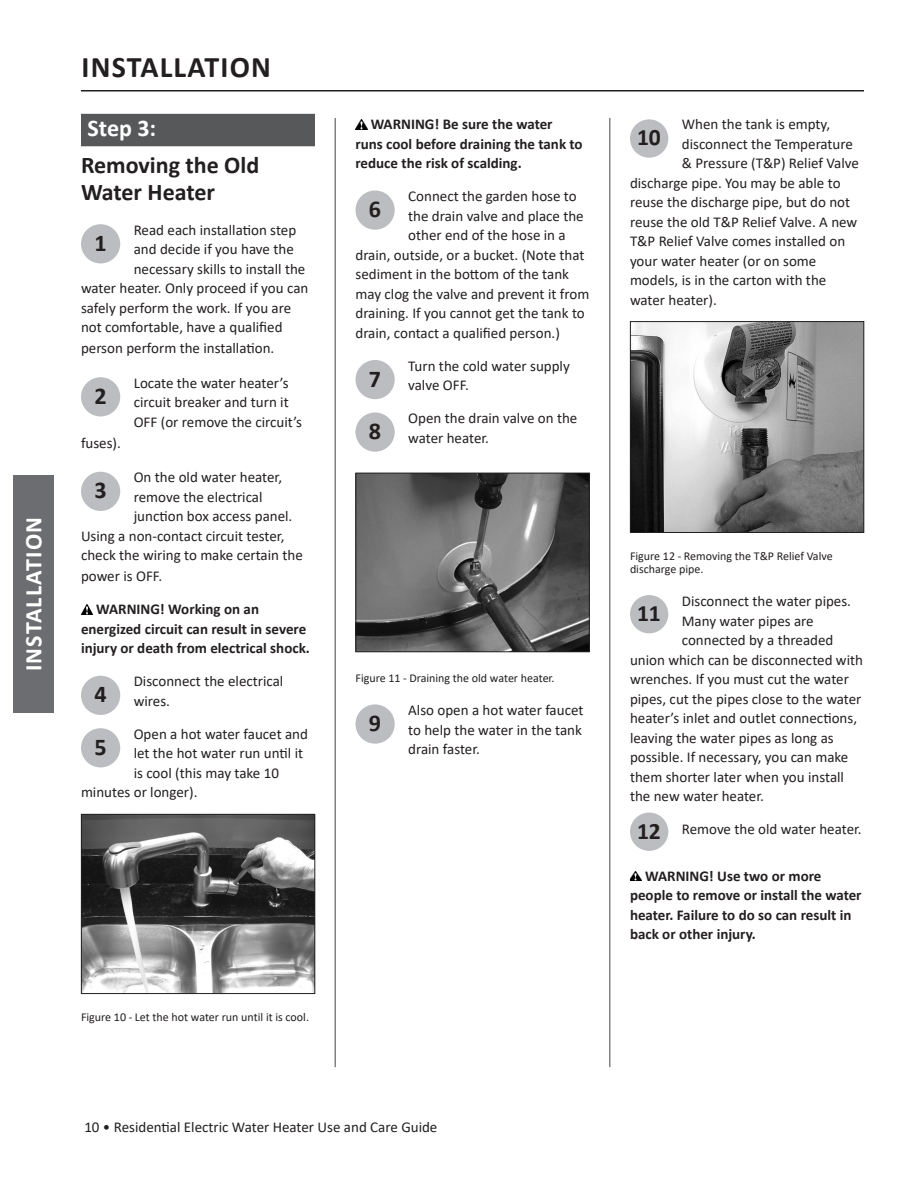
<style>
.page{position:relative;width:918px;height:1188px;background:#fff}
.page>*{position:absolute;margin:0;border:0;box-sizing:border-box;transform-origin:0 0}
.page_head{font:700 30px "Calibri";letter-spacing:.04em;color:#231f20}
.number{font:700 24.15px "Calibri";color:#231f20}
.body_copy{font:700 24px/27px "Calibri";color:#231f20}
.body_copy-2{font:700 24px "Calibri";letter-spacing:.05em;color:#fff}
.Sub-Header_Column_Sp{font:700 24px "Calibri";color:#fff}
.number-2{font:700 23.55px "Calibri";color:#231f20}
.body_copy-3{font:15px/19.5px "Calibri";color:#231f20}
.body_copy-4{font:700 15px/19.5px "Calibri";color:#231f20}
.t1{font:12px/13.5px "Calibri";color:#231f20}
</style>
<div class="page">
<div style="left:14px;top:475px;width:40px;height:238px;background:#6c6d70"></div>
<hr style="left:81px;top:90px;width:783px;height:2px;background:#231f20">
<div style="left:81px;top:114px;width:234px;height:32px;background:#57585a"></div>
<div style="left:81px;top:224px;width:39px;height:39px;background:#bcbdc0;border-radius:50%"></div>
<div style="left:81px;top:377px;width:39px;height:39px;background:#bcbdc0;border-radius:50%"></div>
<div style="left:81px;top:472px;width:39px;height:39px;background:#bcbdc0;border-radius:50%"></div>
<svg style="left:81px;top:605px;width:12px;height:9px"></svg>
<div style="left:81px;top:676px;width:39px;height:39px;background:#bcbdc0;border-radius:50%"></div>
<div style="left:81px;top:728px;width:39px;height:39px;background:#bcbdc0;border-radius:50%"></div>
<img style="left:83px;top:816px;width:230px;height:176px">
<div style="left:81px;top:814px;width:234px;height:180px;border:1px solid #231f20"></div>
<svg style="left:356px;top:120px;width:11px;height:9px"></svg>
<div style="left:356px;top:190px;width:39px;height:40px;background:#bcbdc0;border-radius:50%"></div>
<div style="left:356px;top:360px;width:39px;height:39px;background:#bcbdc0;border-radius:50%"></div>
<div style="left:356px;top:412px;width:39px;height:40px;background:#bcbdc0;border-radius:50%"></div>
<img style="left:358px;top:475px;width:230px;height:175px">
<div style="left:356px;top:473px;width:234px;height:179px;border:1px solid #231f20"></div>
<div style="left:356px;top:704px;width:39px;height:40px;background:#bcbdc0;border-radius:50%"></div>
<div style="left:630px;top:119px;width:38px;height:39px;background:#bcbdc0;border-radius:50%"></div>
<img style="left:632px;top:323px;width:230px;height:208px">
<div style="left:630px;top:321px;width:234px;height:212px;border:1px solid #231f20"></div>
<div style="left:630px;top:595px;width:38px;height:38px;background:#bcbdc0;border-radius:50%"></div>
<div style="left:630px;top:813px;width:38px;height:38px;background:#bcbdc0;border-radius:50%"></div>
<svg style="left:630px;top:871px;width:12px;height:10px"></svg>
<hr style="left:334px;top:118px;width:2px;height:949px;background:#808285">
<hr style="left:609px;top:118px;width:1px;height:949px;background:#808285">
<p class="body_copy-2" style="left:17px;top:671px;width:156px;rotate:-90deg">INSTALLATION</p>
<p class="page_head" style="left:82px;top:45px;width:191px">INSTALLATION</p>
<p class="Sub-Header_Column_Sp" style="left:88px;top:111px;width:70px">Step 3:</p>
<p class="body_copy" style="left:81px;top:152px;width:180px">Removing the Old<br>Water Heater</p>
<p class="number" style="left:94px;top:226px;width:14px">1</p>
<p class="body_copy-3" style="left:134px;top:220px;width:164px">Read each installation step</p>
<p class="body_copy-3" style="left:134px;top:239px;width:162px">and decide if you have the</p>
<p class="body_copy-3" style="left:134px;top:259px;width:173px">necessary skills to install the</p>
<p class="body_copy-3" style="left:81px;top:278px;width:229px">water heater. Only proceed if you can</p>
<p class="body_copy-3" style="left:81px;top:298px;width:212px">safely perform the work. If you are</p>
<p class="body_copy-3" style="left:81px;top:317px;width:203px">not comfortable, have a qualified</p>
<p class="body_copy-3" style="left:81px;top:338px;width:195px">person perform the installation.</p>
<p class="number" style="left:94px;top:379px;width:14px">2</p>
<p class="body_copy-3" style="left:134px;top:373px;width:170px">Locate the water heater’s circuit breaker and turn it<br>OFF (or remove the circuit’s</p>
<p class="body_copy-3" style="left:81px;top:433px;width:41px">fuses).</p>
<p class="number" style="left:94px;top:473px;width:14px">3</p>
<p class="body_copy-3" style="left:134px;top:467px;width:150px">On the old water heater,</p>
<p class="body_copy-3" style="left:134px;top:487px;width:130px">remove the electrical</p>
<p class="body_copy-3" style="left:134px;top:506px;width:160px">junction box access panel.</p>
<p class="body_copy-3" style="left:81px;top:526px;width:205px">Using a non-contact circuit tester,</p>
<p class="body_copy-3" style="left:81px;top:545px;width:223px">check the wiring to make certain the</p>
<p class="body_copy-3" style="left:81px;top:566px;width:83px">power is OFF.</p>
<p class="body_copy-4" style="left:81px;top:600px;width:230px;text-indent:15px">WARNING! Working on an energized circuit can result in severe injury or death from electrical shock.</p>
<p class="number" style="left:94px;top:677px;width:14px">4</p>
<p class="body_copy-3" style="left:134px;top:671px;width:151px">Disconnect the electrical wires.</p>
<p class="number" style="left:94px;top:730px;width:14px">5</p>
<p class="body_copy-3" style="left:134px;top:724px;width:176px">Open a hot water faucet and</p>
<p class="body_copy-3" style="left:134px;top:743px;width:171px">let the hot water run until it</p>
<p class="body_copy-3" style="left:134px;top:763px;width:147px">is cool (this may take 10</p>
<p class="body_copy-3" style="left:81px;top:782px;width:118px">minutes or longer).</p>
<p class="body_copy-4" style="left:356px;top:114px;width:229px;text-indent:15px">WARNING! Be sure the water runs cool before draining the tank to reduce the risk of scalding.</p>
<p class="number" style="left:369px;top:192px;width:14px">6</p>
<p class="body_copy-3" style="left:408px;top:186px;width:170px">Connect the garden hose to</p>
<p class="body_copy-3" style="left:408px;top:206px;width:177px">the drain valve and place the</p>
<p class="body_copy-3" style="left:408px;top:225px;width:159px">other end of the hose in a</p>
<p class="body_copy-3" style="left:356px;top:245px;width:231px">drain, outside, or a bucket. (Note that</p>
<p class="body_copy-3" style="left:356px;top:264px;width:215px">sediment in the bottom of the tank</p>
<p class="body_copy-3" style="left:356px;top:284px;width:235px">may clog the valve and prevent it from</p>
<p class="body_copy-3" style="left:356px;top:303px;width:231px">draining. If you cannot get the tank to</p>
<p class="body_copy-3" style="left:356px;top:323px;width:206px">drain, contact a qualified person.)</p>
<p class="number" style="left:369px;top:362px;width:14px">7</p>
<p class="body_copy-3" style="left:408px;top:356px;width:163px">Turn the cold water supply valve OFF.</p>
<p class="number" style="left:369px;top:414px;width:14px">8</p>
<p class="body_copy-3" style="left:408px;top:408px;width:171px">Open the drain valve on the water heater.</p>
<p class="t1" style="left:356px;top:671px;width:201px">Figure 11 - Draining the old water heater.</p>
<p class="number" style="left:369px;top:706px;width:14px">9</p>
<p class="body_copy-3" style="left:408px;top:700px;width:177px;text-align:justify">Also open a hot water faucet to help the water in the tank drain faster.</p>
<p class="t1" style="left:81px;top:1010px;width:230px">Figure 10 - Let the hot water run until it is cool.</p>
<p class="body_copy-3" style="left:84px;top:1117px;width:355px">10 • Residential Electric Water Heater Use and Care Guide</p>
<p class="body_copy-3" style="left:682px;top:114px;width:150px">When the tank is empty,</p>
<p class="body_copy-3" style="left:682px;top:134px;width:173px">disconnect the Temperature</p>
<p class="body_copy-3" style="left:682px;top:153px;width:179px">&amp; Pressure (T&amp;P) Relief Valve</p>
<p class="body_copy-3" style="left:630px;top:173px;width:212px">discharge pipe. You may be able to</p>
<p class="body_copy-3" style="left:630px;top:192px;width:222px">reuse the discharge pipe, but do not</p>
<p class="body_copy-3" style="left:630px;top:212px;width:229px">reuse the old T&amp;P Relief Valve. A new</p>
<p class="body_copy-3" style="left:630px;top:231px;width:217px">T&amp;P Relief Valve comes installed on</p>
<p class="body_copy-3" style="left:630px;top:251px;width:188px">your water heater (or on some</p>
<p class="body_copy-3" style="left:630px;top:270px;width:198px">models, is in the carton with the</p>
<p class="body_copy-3" style="left:630px;top:290px;width:88px">water heater).</p>
<p class="number-2" style="left:637px;top:121px;width:25px">10</p>
<p class="t1" style="left:630px;top:549px;width:204px">Figure 12 - Removing the T&amp;P Relief Valve discharge pipe.</p>
<p class="number-2" style="left:637px;top:597px;width:25px">11</p>
<p class="body_copy-3" style="left:682px;top:591px;width:171px">Disconnect the water pipes.</p>
<p class="body_copy-3" style="left:682px;top:611px;width:133px">Many water pipes are</p>
<p class="body_copy-3" style="left:682px;top:630px;width:153px">connected by a threaded</p>
<p class="body_copy-3" style="left:630px;top:650px;width:235px">union which can be disconnected with</p>
<p class="body_copy-3" style="left:630px;top:669px;width:220px">wrenches. If you must cut the water</p>
<p class="body_copy-3" style="left:630px;top:689px;width:233px">pipes, cut the pipes close to the water</p>
<p class="body_copy-3" style="left:630px;top:708px;width:229px">heater’s inlet and outlet connections,</p>
<p class="body_copy-3" style="left:630px;top:728px;width:205px">leaving the water pipes as long as</p>
<p class="body_copy-3" style="left:630px;top:747px;width:220px">possible. If necessary, you can make</p>
<p class="body_copy-3" style="left:630px;top:767px;width:216px">them shorter later when you install</p>
<p class="body_copy-3" style="left:630px;top:786px;width:135px">the new water heater.</p>
<p class="number-2" style="left:637px;top:814px;width:25px">12</p>
<p class="body_copy-3" style="left:682px;top:819px;width:181px">Remove the old water heater.</p>
<p class="body_copy-4" style="left:630px;top:866px;width:233px;text-indent:15px">WARNING! Use two or more people to remove or install the water heater. Failure to do so can result in back or other injury.</p>
</div>
